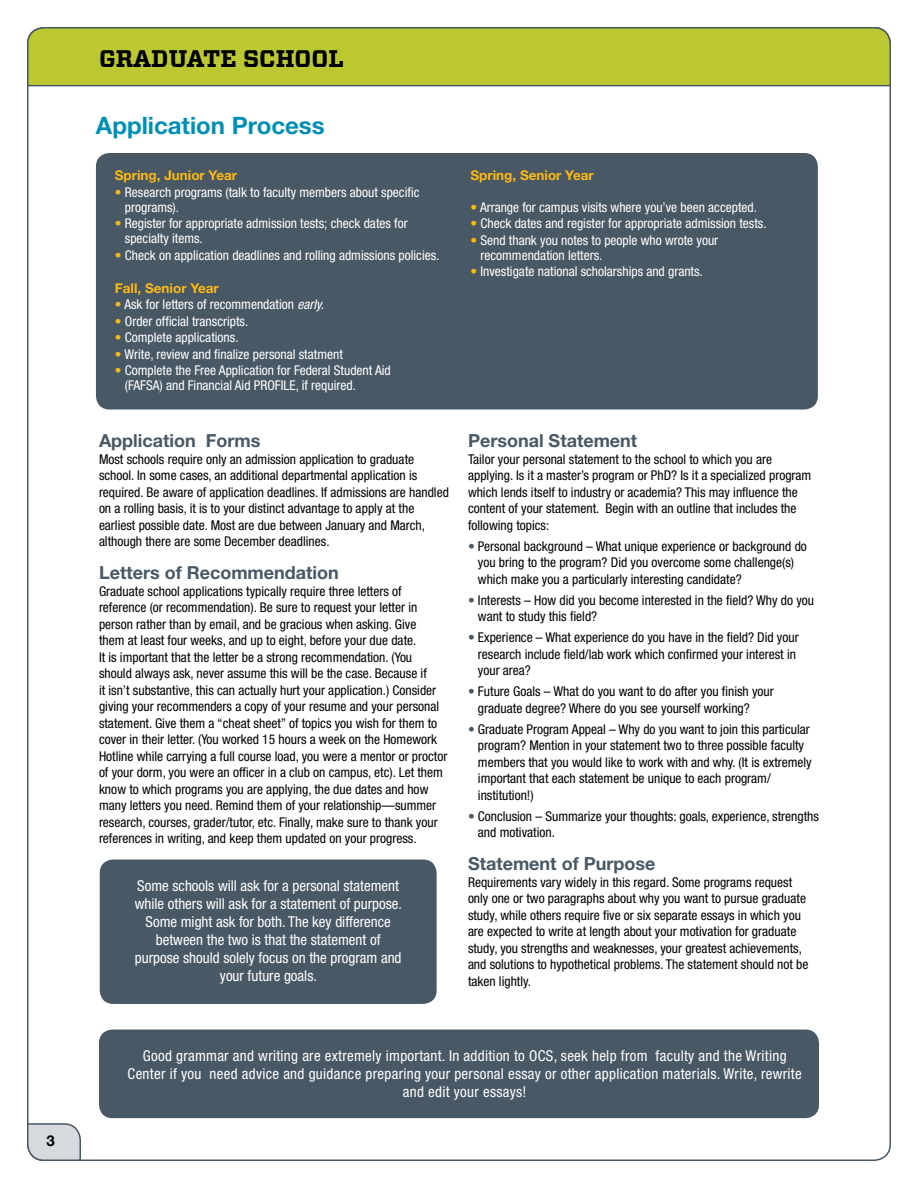
<style>
.page{position:relative;width:918px;height:1188px;background:#fff}
.page>*{position:absolute;margin:0;border:0;box-sizing:border-box;transform-origin:0 0}
.t1{font:700 24px "Helvetica Neue LT Std";color:#008fb4}
.t2{font:700 24px "Vitesse";color:#000}
.Body_Text{font:700 18px "Helvetica Neue LT Std";color:#485865}
.Body_Text-2{font:condensed 15px/18px "Helvetica Neue LT Std";letter-spacing:.02em;color:#fff;text-align:center}
.Body_Text-3{font:condensed 15px/18px "Helvetica Neue LT Std";color:#fff;text-align:center}
.t3{font:700 15px "Helvetica Neue LT Std";color:#000}
.Body_Text-4{font:condensed 13.5px/16.5px "Helvetica Neue LT Std";color:#000}
.Body_Text-5{font:condensed 13.5px/15px "Helvetica Neue LT Std";color:#fff}
.Body_Text-6{font:700 13.5px "Helvetica Neue LT Std";color:#fdb913}
.s1{color:#fdb913}
.s2{font-style:italic}
.s3{color:#485865}
</style>
<div class="page">
<svg style="left:27px;top:27px;width:864px;height:60px;background:#b5c137"></svg>
<svg style="left:27px;top:1122px;width:55px;height:39px;background:#c9ced2"></svg>
<div style="left:100px;top:860px;width:337px;height:144px;background:#485865;border-radius:14px"></div>
<div style="left:96px;top:153px;width:722px;height:257px;background:#485865;border-radius:14px"></div>
<div style="left:99px;top:1030px;width:720px;height:88px;background:#485865;border-radius:14px"></div>
<p class="t3" style="left:46px;top:1131px;width:10px">3</p>
<p class="t2" style="left:99px;top:43px;width:246px">GRADUATE SCHOOL</p>
<p class="t1" style="left:96px;top:110px;width:230px">Application Process</p>
<p class="Body_Text-6" style="left:115px;top:167px;width:124px">Spring, Junior Year</p>
<p class="Body_Text-5" style="left:125px;top:184px;width:296px;text-indent:-10px"><span class="s1">•</span> Research programs (talk to faculty members about specific programs).</p>
<p class="Body_Text-5" style="left:125px;top:216px;width:284px;text-indent:-10px"><span class="s1">•</span> Register for appropriate admission tests; check dates for specialty items.</p>
<p class="Body_Text-5" style="left:115px;top:247px;width:326px"><span class="s1">•</span> Check on application deadlines and rolling admissions policies.</p>
<p class="Body_Text-6" style="left:115px;top:280px;width:105px">Fall, Senior Year</p>
<p class="Body_Text-5" style="left:115px;top:297px;width:211px"><span class="s1">•</span> Ask for letters of recommendation <span class="s2">early.</span></p>
<p class="Body_Text-5" style="left:115px;top:313px;width:135px"><span class="s1">•</span> Order official transcripts.</p>
<p class="Body_Text-5" style="left:115px;top:330px;width:125px"><span class="s1">•</span> Complete applications.</p>
<p class="Body_Text-5" style="left:115px;top:346px;width:229px"><span class="s1">•</span> Write, review and finalize personal statment</p>
<p class="Body_Text-5" style="left:125px;top:363px;width:268px;text-indent:-10px"><span class="s1">•</span> Complete the Free Application for Federal Student Aid (FAFSA) and Financial Aid PROFILE, if required.</p>
<p class="Body_Text" style="left:99px;top:430px;width:163px">Application Forms</p>
<p class="Body_Text-4" style="left:99px;top:451px;width:351px">Most schools require only an admission application to graduate school. In some cases, an additional departmental application is required. Be aware of application deadlines. If admissions are handled on a rolling basis, it is to your distinct advantage to apply at the earliest possible date. Most are due between January and March, although there are some December deadlines.</p>
<p class="Body_Text" style="left:99px;top:562px;width:241px">Letters of Recommendation</p>
<p class="Body_Text-4" style="left:99px;top:583px;width:350px">Graduate school applications typically require three letters of reference (or recommendation). Be sure to request your letter in person rather than by email, and be gracious when asking. Give<br>them at least four weeks, and up to eight, before your due date.<br>It is important that the letter be a strong recommendation. (You should always ask, never assume this will be the case. Because if<br>it isn’t substantive, this can actually hurt your application.) Consider giving your recommenders a copy of your resume and your personal statement. Give them a “cheat sheet” of topics you wish for them to cover in their letter. (You worked 15 hours a week on the Homework Hotline while carrying a full course load, you were a mentor or proctor of your dorm, you were an officer in a club on campus, etc). Let them know to which programs you are applying, the due dates and how many letters you need. Remind them of your relationship—summer research, courses, grader/tutor, etc. Finally, make sure to thank your references in writing, and keep them updated on your progress.</p>
<p class="Body_Text-3" style="left:135px;top:877px;width:269px">Some schools will ask for a personal statement while others will ask for a statement of purpose.<br>Some might ask for both. The key difference between the two is that the statement of purpose should solely focus on the program and your future goals.</p>
<p class="Body_Text-6" style="left:471px;top:167px;width:125px">Spring, Senior Year</p>
<p class="Body_Text-5" style="left:471px;top:199px;width:288px"><span class="s1">•</span> Arrange for campus visits where you’ve been accepted.</p>
<p class="Body_Text-5" style="left:471px;top:216px;width:298px"><span class="s1">•</span> Check dates and register for appropriate admission tests.</p>
<p class="Body_Text-5" style="left:481px;top:232px;width:239px;text-indent:-10px"><span class="s1">•</span> Send thank you notes to people who wrote your recommendation letters.</p>
<p class="Body_Text-5" style="left:471px;top:264px;width:234px"><span class="s1">•</span> Investigate national scholarships and grants.</p>
<p class="Body_Text" style="left:468px;top:430px;width:171px">Personal Statement</p>
<p class="Body_Text-4" style="left:468px;top:451px;width:345px">Tailor your personal statement to the school to which you are applying. Is it a master’s program or PhD? Is it a specialized program which lends itself to industry or academia? This may influence the content of your statement. Begin with an outline that includes the following topics:</p>
<p class="Body_Text-4" style="left:478px;top:538px;width:330px;text-indent:-10px"><span class="s3">•</span> Personal background – What unique experience or background do you bring to the program? Did you overcome some challenge(s) which make you a particularly interesting candidate?</p>
<p class="Body_Text-4" style="left:478px;top:592px;width:338px;text-indent:-10px"><span class="s3">•</span> Interests – How did you become interested in the field? Why do you want to study this field?</p>
<p class="Body_Text-4" style="left:478px;top:629px;width:322px;text-indent:-10px"><span class="s3">•</span> Experience – What experience do you have in the field? Did your research include field/lab work which confirmed your interest in your area?</p>
<p class="Body_Text-4" style="left:478px;top:683px;width:297px;text-indent:-10px"><span class="s3">•</span> Future Goals – What do you want to do after you finish your graduate degree? Where do you see yourself working?</p>
<p class="Body_Text-4" style="left:478px;top:721px;width:335px;text-indent:-10px"><span class="s3">•</span> Graduate Program Appeal – Why do you want to join this particular program? Mention in your statement two to three possible faculty members that you would like to work with and why. (It is extremely important that each statement be unique to each program/ institution!)</p>
<p class="Body_Text-4" style="left:478px;top:808px;width:343px;text-indent:-10px"><span class="s3">•</span> Conclusion – Summarize your thoughts: goals, experience, strengths and motivation.</p>
<p class="Body_Text" style="left:468px;top:853px;width:189px">Statement of Purpose</p>
<p class="Body_Text-4" style="left:468px;top:874px;width:342px">Requirements vary widely in this regard. Some programs request only one or two paragraphs about why you want to pursue graduate study, while others require five or six separate essays in which you are expected to write at length about your motivation for graduate study, you strengths and weaknesses, your greatest achievements, and solutions to hypothetical problems. The statement should not be taken lightly.</p>
<p class="Body_Text-2" style="left:128px;top:1047px;width:676px">Good grammar and writing are extremely important. In addition to OCS, seek help from faculty and the Writing<br>Center if you need advice and guidance preparing your personal essay or other application materials. Write, rewrite and edit your essays!</p>
</div>
